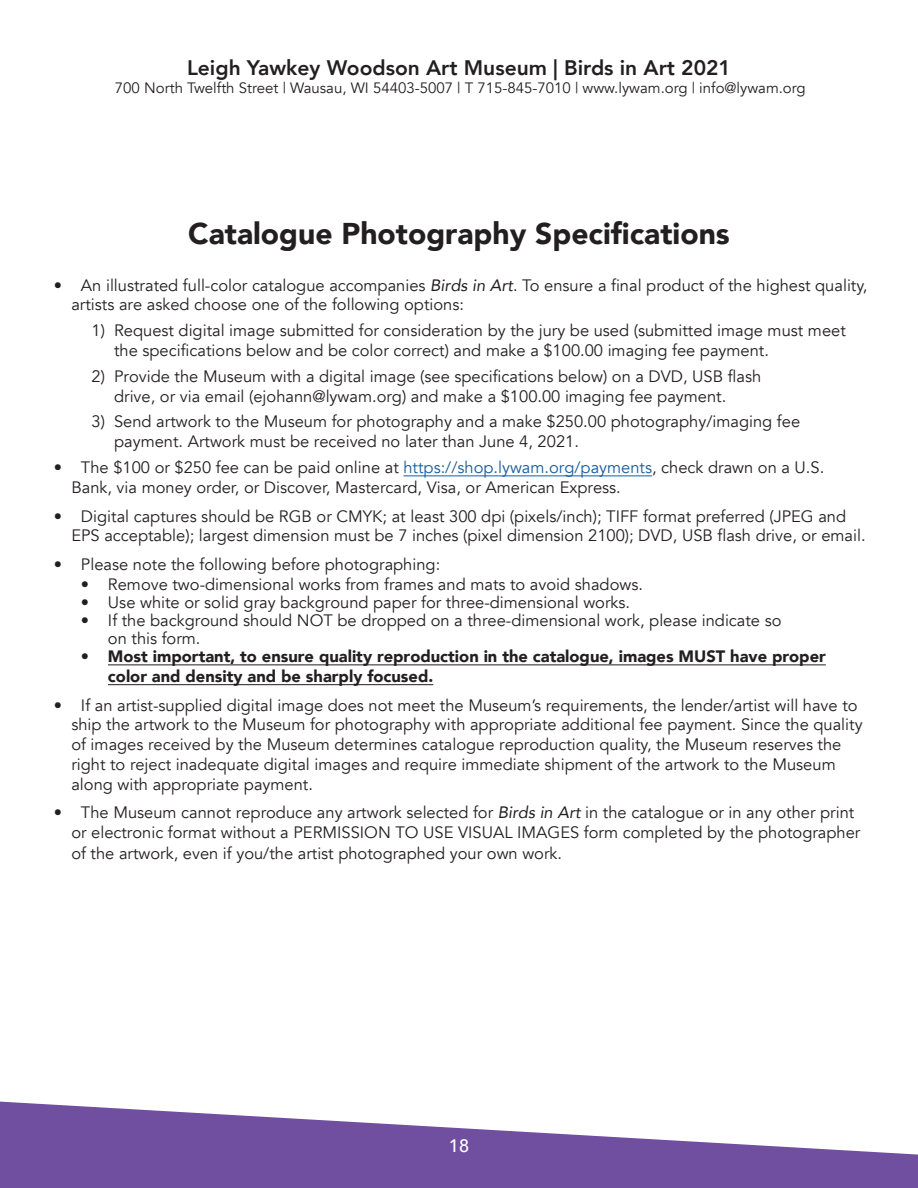
<style>
.page{position:relative;width:918px;height:1188px;background:#fff}
.page>*{position:absolute;margin:0;border:0;box-sizing:border-box;transform-origin:0 0}
.t1{font:900 30px "Avenir";color:#231f20}
.t2{font:800 21px "Avenir";color:#231f20}
.t3{font:500 18px "Avenir";color:#fff}
.t4{font:16.5px/19.8px "Avenir";color:#231f20}
.t5{font:900 16.5px/19.8px "Avenir";color:#231f20}
.t6{font:15px "Avenir";color:#231f20}
.s1{font-style:italic}
.s2{color:#175d9e}
.s3{font-weight:400}
</style>
<div class="page">
<hr style="left:108px;top:684px;width:325px;height:1px;background:#231f20">
<hr style="left:108px;top:664px;width:718px;height:1px;background:#231f20">
<hr style="left:403px;top:475px;width:249px;height:1px;background:#175d9e">
<svg style="left:0;top:1102px;width:918px;height:86px;fill:#704ea0"></svg>
<p class="t2" style="left:187px;top:51px;width:545px">Leigh Yawkey Woodson Art Museum | Birds in Art 2021</p>
<p class="t6" style="left:115px;top:79px;width:692px">700 North Twelfth Street | Wausau, WI 54403-5007 | T 715-845-7010 | www.lywam.org | info@lywam.org</p>
<h1 class="t1" style="left:188px;top:208px;width:543px">Catalogue Photography Specifications</h1>
<p class="t4" style="left:71px;top:275px;width:798px;text-indent:-17px">• An illustrated full-color catalogue accompanies <span class="s1">Birds in Art</span>. To ensure a final product of the highest quality, artists are asked choose one of the following options:</p>
<p class="t4" style="left:114px;top:321px;width:733px;text-indent:-23px">1) Request digital image submitted for consideration by the jury be used (submitted image must meet the specifications below and be color correct) and make a $100.00 imaging fee payment.</p>
<p class="t4" style="left:114px;top:367px;width:649px;text-indent:-23px">2) Provide the Museum with a digital image (see specifications below) on a DVD, USB flash drive, or via email (ejohann@lywam.org) and make a $100.00 imaging fee payment.</p>
<p class="t4" style="left:114px;top:412px;width:688px;text-indent:-23px">3) Send artwork to the Museum for photography and a make $250.00 photography/imaging fee payment. Artwork must be received no later than June 4, 2021.</p>
<p class="t4" style="left:71px;top:458px;width:754px;text-indent:-17px">• The $100 or $250 fee can be paid online at <span class="s2">https://shop.lywam.org/payments</span>, check drawn on a U.S.<br>Bank, via money order, or Discover, Mastercard, Visa, or American Express.</p>
<p class="t4" style="left:71px;top:506px;width:796px;text-indent:-17px">• Digital captures should be RGB or CMYK; at least 300 dpi (pixels/inch); TIFF format preferred (JPEG and<br>EPS acceptable); largest dimension must be 7 inches (pixel dimension 2100); DVD, USB flash drive, or email.</p>
<p class="t4" style="left:54px;top:555px;width:388px">• Please note the following before photographing:</p>
<p class="t4" style="left:81px;top:575px;width:564px">• Remove two-dimensional works from frames and mats to avoid shadows.</p>
<p class="t4" style="left:81px;top:593px;width:551px">• Use white or solid gray background paper for three-dimensional works.</p>
<p class="t4" style="left:108px;top:612px;width:675px;line-height:18px;text-indent:-27px">• If the background should NOT be dropped on a three-dimensional work, please indicate so on this form.</p>
<p class="t5" style="left:108px;top:646px;width:719px;text-indent:-27px"><span class="s3">•</span> Most important, to ensure quality reproduction in the catalogue, images MUST have proper color and density and be sharply focused.</p>
<p class="t4" style="left:71px;top:695px;width:793px;text-indent:-17px">• If an artist-supplied digital image does not meet the Museum’s requirements, the lender/artist will have to ship the artwork to the Museum for photography with appropriate additional fee payment. Since the quality of images received by the Museum determines catalogue reproduction quality, the Museum reserves the right to reject inadequate digital images and require immediate shipment of the artwork to the Museum along with appropriate payment.</p>
<p class="t4" style="left:71px;top:802px;width:791px;line-height:20.7px;text-indent:-17px">• The Museum cannot reproduce any artwork selected for <span class="s1">Birds in Art</span> in the catalogue or in any other print or electronic format without a PERMISSION TO USE VISUAL IMAGES form completed by the photographer of the artwork, even if you/the artist photographed your own work.</p>
<p class="t3" style="left:449px;top:1130px;width:22px">18</p>
</div>
